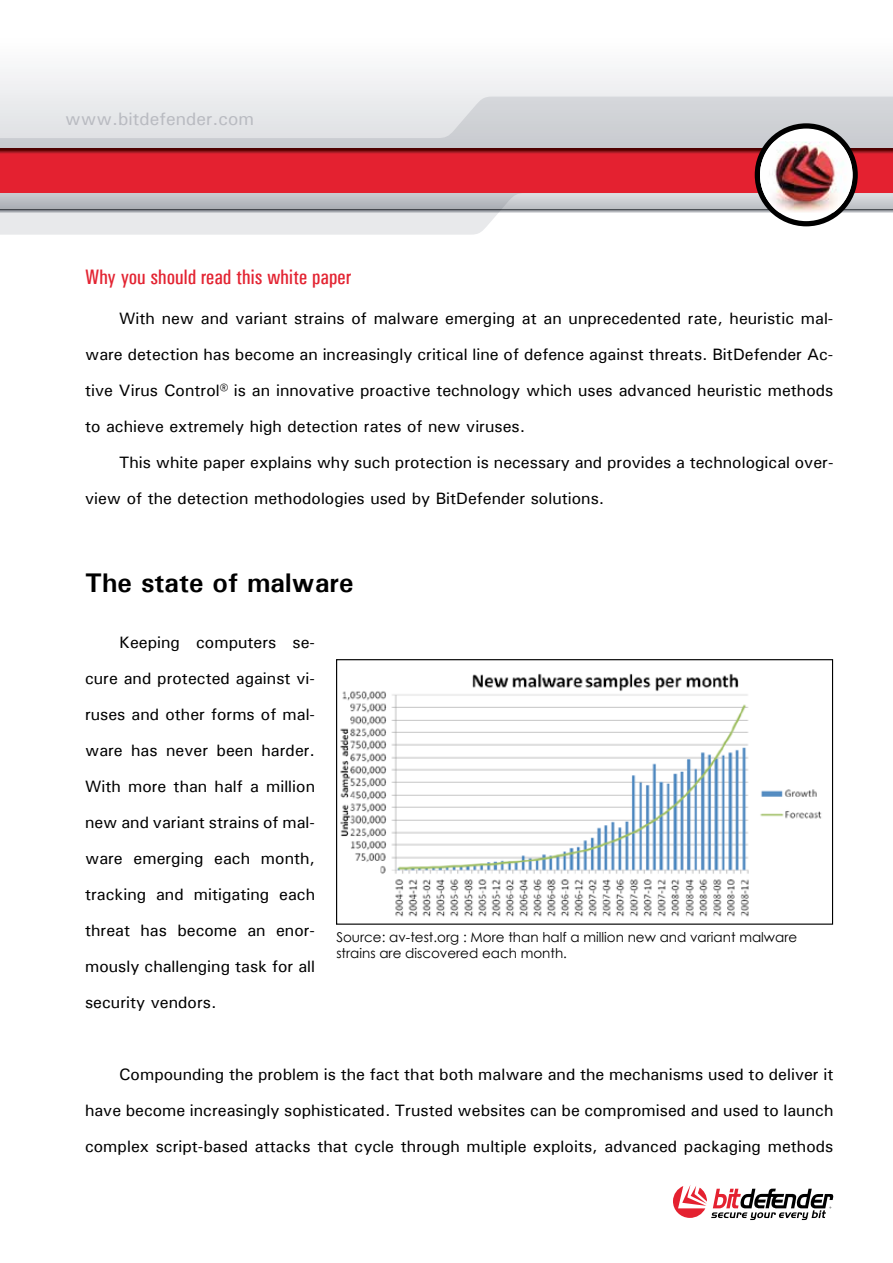
<style>
.page{position:relative;width:893px;height:1263px;background:#fff}
.page>*{position:absolute;margin:0;border:0;box-sizing:border-box;transform-origin:0 0}
.t1{font:700 27px "Univers ATT";color:#000}
.t2{font:21px "Univers Condensed";color:#e32432}
.t3{font:18px "Univers ATT";color:#b9bbc1}
.t4{font:500 16.5px/36px "Univers";color:#000;text-align:justify}
.t5{font:13.5px/16.2px "Century Gothic";color:#000}
</style>
<div class="page">
<svg style="left:673px;top:1185px;width:160px;height:35px"></svg>
<div style="left:0;top:0;width:893px;height:149px;background:linear-gradient(to right,#f9f9fa,#f9f9fa)"></div>
<svg style="left:0;top:97px;width:893px;height:138px;background:#d6d7da"></svg>
<div style="left:0;top:155px;width:893px;height:38px;background:#e42130"></div>
<svg style="left:0;top:149px;width:893px;height:6px;background:#9b131b"></svg>
<svg style="left:757px;top:126px;width:98px;height:98px"></svg>
<div style="left:755px;top:123px;width:103px;height:103px;border:5px solid #000;border-radius:50%"></div>
<img style="left:760px;top:141px;width:92px;height:71px">
<img style="left:340px;top:673px;width:482px;height:244px">
<div style="left:336px;top:659px;width:497px;height:266px;border:1px solid #000"></div>
<p class="t3" style="left:65px;top:108px;width:191px">www.bitdefender.com</p>
<p class="t2" style="left:85px;top:264px;width:268px">Why you should read this white paper</p>
<p class="t4" style="left:85px;top:300px;width:750px;text-indent:34px">With new and variant strains of malware emerging at an unprecedented rate, heuristic mal&shy;ware detection has become an increasingly critical line of defence against threats. BitDefender Ac&shy;tive Virus Control® is an innovative proactive technology which uses advanced heuristic methods to achieve extremely high detection rates of new viruses.</p>
<p class="t4" style="left:85px;top:444px;width:750px;text-indent:34px">This white paper explains why such protection is necessary and provides a technological over&shy;view of the detection methodologies used by BitDefender solutions.</p>
<h1 class="t1" style="left:85px;top:566px;width:270px">The state of malware</h1>
<p class="t4" style="left:85px;top:624px;width:232px;text-indent:34px">Keeping computers se&shy;cure and protected against vi&shy;ruses and other forms of mal&shy;ware has never been harder.<br>With more than half a million new and variant strains of mal&shy;ware emerging each month, tracking and mitigating each threat has become an enor&shy;mously challenging task for all security vendors.</p>
<p class="t5" style="left:336px;top:928px;width:462px">Source: av-test.org : More than half a million new and variant malware strains are discovered each month.</p>
<p class="t4" style="left:85px;top:1056px;width:750px;text-indent:34px">Compounding the problem is the fact that both malware and the mechanisms used to deliver it have become increasingly sophisticated. Trusted websites can be compromised and used to launch complex script-based attacks that cycle through multiple exploits, advanced packaging methods</p>
</div>
